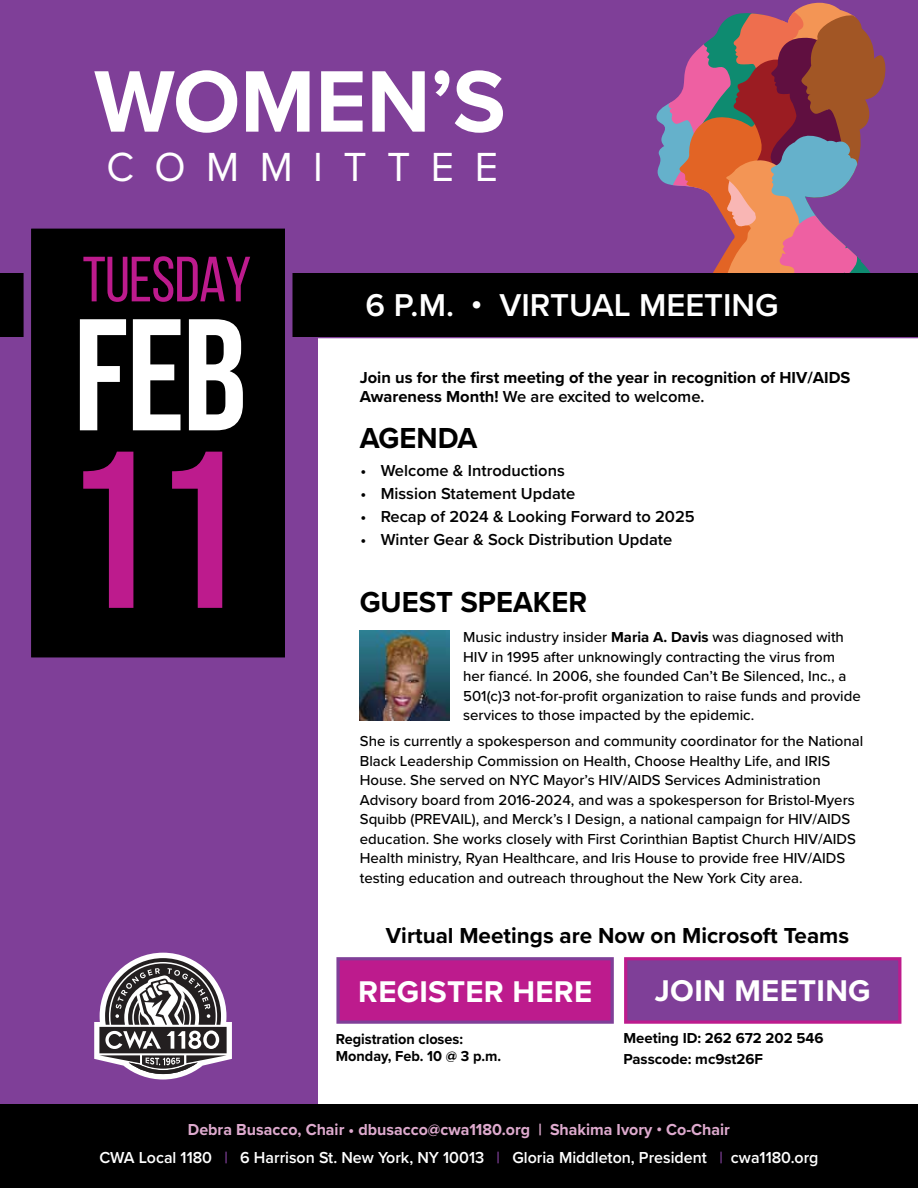
<style>
.page{position:relative;width:918px;height:1188px;background:#fff}
.page>*{position:absolute;margin:0;border:0;box-sizing:border-box;transform-origin:0 0}
.t1{font:223.2px "Bebas Neue";color:#bd1b8d}
.t2{font:158.7px "Bebas Neue";color:#fff}
.t3{font:700 90.6px "Proxima Nova";color:#fff}
.t4{font:63.75px "Bebas Neue";letter-spacing:-.01em;color:#bd1b8d}
.t5{font:42.15px "Proxima Nova";letter-spacing:.5em;color:#fff}
.t6{font:600 32.7px "Proxima Nova";color:#fff}
.t7{font:700 31.05px "Proxima Nova";letter-spacing:.01em;color:#fff}
.t8{font:700 30px "Proxima Nova";color:#000}
.t9{font:700 22.5px "Proxima Nova";color:#000}
.t10{font:600 16.5px "Proxima Nova";color:#000}
.t11{font:700 16.5px/19.5px "Proxima Nova";color:#000}
.t12{font:600 16.5px "Proxima Nova";color:#fff}
.t13{font:700 16.5px "Proxima Nova";color:#deaace}
.t14{font:500 15px/19.5px "Proxima Nova";color:#000}
.t15{font:700 15px/17px "Proxima Nova";color:#000}
.s1{font-weight:600}
.s2{font-weight:700}
.s3{color:#7f3f98}
</style>
<div class="page">
<div style="left:0;top:0;width:318px;height:1188px;background:#7f3f98"></div>
<div style="left:263px;top:0;width:655px;height:338px;background:#7f3f98"></div>
<svg style="left:656px;top:3px;width:233px;height:271px"></svg>
<div style="left:336px;top:957px;width:278px;height:67px;background:#bd1b8d;border:3px solid #7f3f98"></div>
<div style="left:624px;top:957px;width:277px;height:67px;background:#7f3f98;border:3px solid #bd1b8d"></div>
<div style="left:0;top:1104px;width:918px;height:84px;background:#000"></div>
<svg style="left:94px;top:953px;width:138px;height:127px"></svg>
<img style="left:360px;top:630px;width:90px;height:90px">
<div style="left:0;top:274px;width:918px;height:63px;background:#000"></div>
<svg style="left:20px;top:228px;width:276px;height:430px"></svg>
<h3 class="t3" style="left:94px;top:34px;width:413px">WOMEN’S</h3>
<h3 class="t5" style="left:106px;top:135px;width:393px">COMMITTEE</h3>
<h3 class="t4" style="left:83px;top:245px;width:170px">TUESDAY</h3>
<h2 class="t2" style="left:73px;top:286px;width:175px">FEB</h2>
<h1 class="t1" style="left:65px;top:404px;width:180px">11</h1>
<h3 class="t6" style="left:366px;top:280px;width:415px">6 P.M. • VIRTUAL MEETING</h3>
<p class="t11" style="left:360px;top:367px;width:492px">Join us for the first meeting of the year in recognition of HIV/AIDS<br>Awareness Month! <span class="s1">We are excited to welcome.</span></p>
<h3 class="t8" style="left:360px;top:415px;width:119px">AGENDA</h3>
<p class="t10" style="left:360px;top:458px;width:206px">• Welcome &amp; Introductions</p>
<p class="t10" style="left:360px;top:481px;width:216px">• Mission Statement Update</p>
<p class="t10" style="left:360px;top:504px;width:336px">• Recap of 2024 &amp; Looking Forward to 2025</p>
<p class="t10" style="left:360px;top:528px;width:313px">• Winter Gear &amp; Sock Distribution Update</p>
<h3 class="t8" style="left:360px;top:580px;width:229px">GUEST SPEAKER</h3>
<p class="t14" style="left:463px;top:627px;width:399px">Music industry insider <span class="s2">Maria A. Davis</span> was diagnosed with HIV in 1995 after unknowingly contracting the virus from her fiancé. In 2006, she founded Can’t Be Silenced, Inc., a 501(c)3 not-for-profit organization to raise funds and provide services to those impacted by the epidemic.</p>
<p class="t14" style="left:360px;top:731px;width:505px">She is currently a spokesperson and community coordinator for the National Black Leadership Commission on Health, Choose Healthy Life, and IRIS House. She served on NYC Mayor’s HIV/AIDS Services Administration Advisory board from 2016-2024, and was a spokesperson for Bristol-Myers Squibb (PREVAIL), and Merck’s I Design, a national campaign for HIV/AIDS education. She works closely with First Corinthian Baptist Church HIV/AIDS Health ministry, Ryan Healthcare, and Iris House to provide free HIV/AIDS testing education and outreach throughout the New York City area.</p>
<h3 class="t9" style="left:386px;top:919px;width:465px">Virtual Meetings are Now on Microsoft Teams</h3>
<h3 class="t7" style="left:358px;top:968px;width:236px">REGISTER HERE</h3>
<h3 class="t7" style="left:655px;top:967px;width:217px">JOIN MEETING</h3>
<p class="t15" style="left:336px;top:1030px;width:167px">Registration closes:<br>Monday, Feb. 10 @ 3 p.m.</p>
<p class="t15" style="left:624px;top:1027px;width:202px;line-height:21.3px">Meeting ID: 262 672 202 546<br>Passcode: mc9st26F</p>
<p class="t13" style="left:188px;top:1117px;width:544px">Debra Busacco, Chair • dbusacco@cwa1180.org | Shakima Ivory • Co-Chair</p>
<p class="t12" style="left:99px;top:1145px;width:721px">CWA Local 1180 <span class="s3">|</span> 6 Harrison St. New York, NY 10013 <span class="s3">|</span> Gloria Middleton, President <span class="s3">|</span> cwa1180.org</p>
</div>
